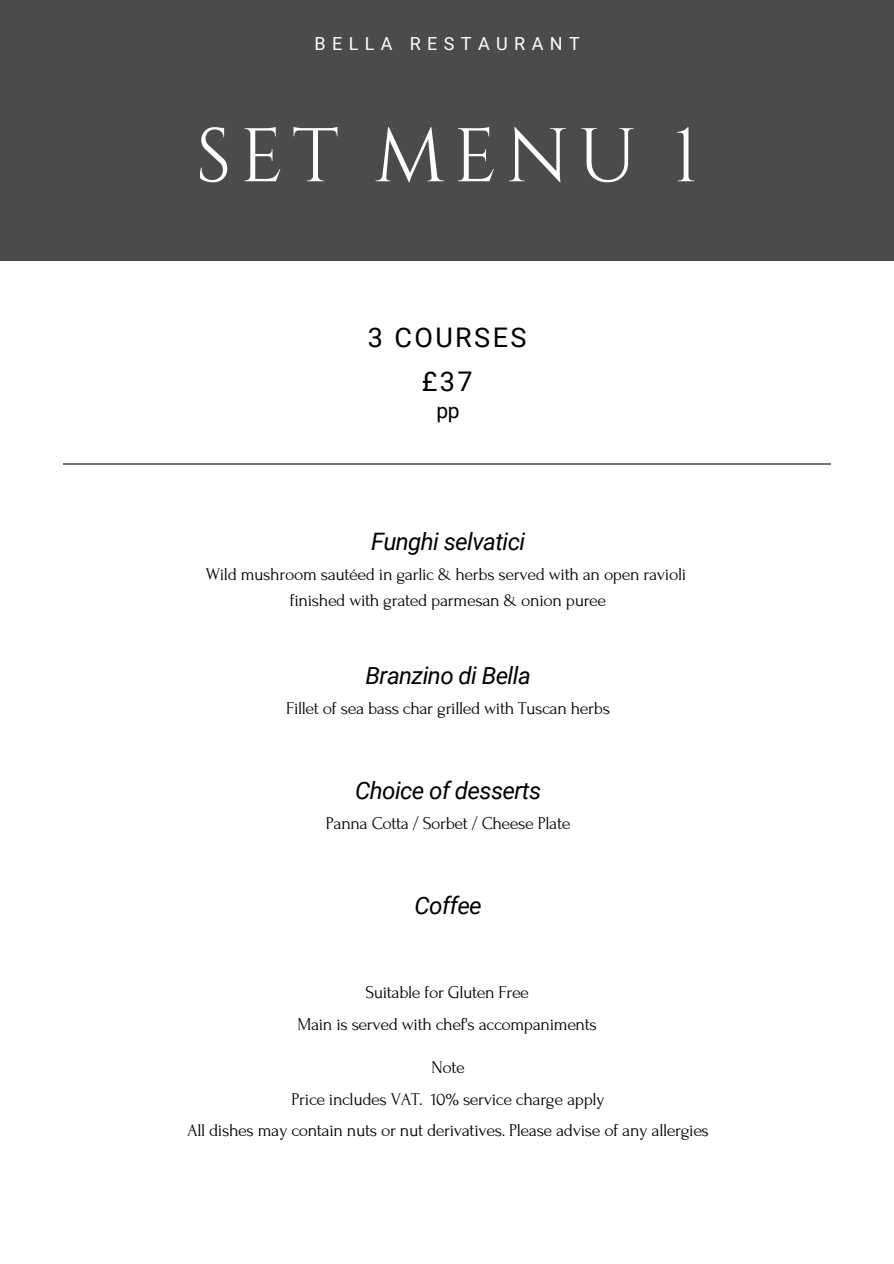
<style>
.page{position:relative;width:894px;height:1264px;background:#fff}
.page>*{position:absolute;margin:0;border:0;box-sizing:border-box;transform-origin:0 0}
.t1{font:75.75px "Cinzel";letter-spacing:.11em;color:#fff}
.t2{font:27px/44.8px "Roboto";letter-spacing:.085em;color:#000;text-align:center}
.t3{font:italic 24px "Roboto";letter-spacing:-.025em;color:#000}
.t4{font:21px "Roboto";color:#000}
.t5{font:18px/31.8px "Forum";letter-spacing:-.025em;color:#000;text-align:center}
.t6{font:18px "Roboto";letter-spacing:.355em;color:#fff}
</style>
<div class="page">
<div style="left:0;top:0;width:893px;height:260px;background:#4b4b4b"></div>
<hr style="left:64px;top:463px;width:766px;height:1px;background:#737373">
<p class="t6" style="left:314px;top:33px;width:266px">BELLA RESTAURANT</p>
<h1 class="t1" style="left:195px;top:108px;width:504px">SET MENU 1</h1>
<h2 class="t2" style="left:368px;top:315px;width:160px">3 COURSES £37</h2>
<p class="t4" style="left:436px;top:398px;width:25px">pp</p>
<h3 class="t3" style="left:371px;top:527px;width:156px">Funghi selvatici</h3>
<p class="t5" style="left:206px;top:561px;width:482px;line-height:26.2px">Wild mushroom sautéed in garlic &amp; herbs served with an open ravioli finished with grated parmesan &amp; onion puree</p>
<h3 class="t3" style="left:365px;top:661px;width:167px">Branzino di Bella</h3>
<p class="t5" style="left:286px;top:692px;width:325px">Fillet of sea bass char grilled with Tuscan herbs</p>
<h3 class="t3" style="left:355px;top:776px;width:187px">Choice of desserts</h3>
<p class="t5" style="left:326px;top:807px;width:246px">Panna Cotta / Sorbet / Cheese Plate</p>
<h3 class="t3" style="left:414px;top:891px;width:69px">Coffee</h3>
<p class="t5" style="left:297px;top:976px;width:301px">Suitable for Gluten Free<br>Main is served with chef's accompaniments</p>
<p class="t5" style="left:187px;top:1051px;width:523px">Note<br>Price includes VAT. 10% service charge apply<br>All dishes may contain nuts or nut derivatives. Please advise of any allergies</p>
</div>
